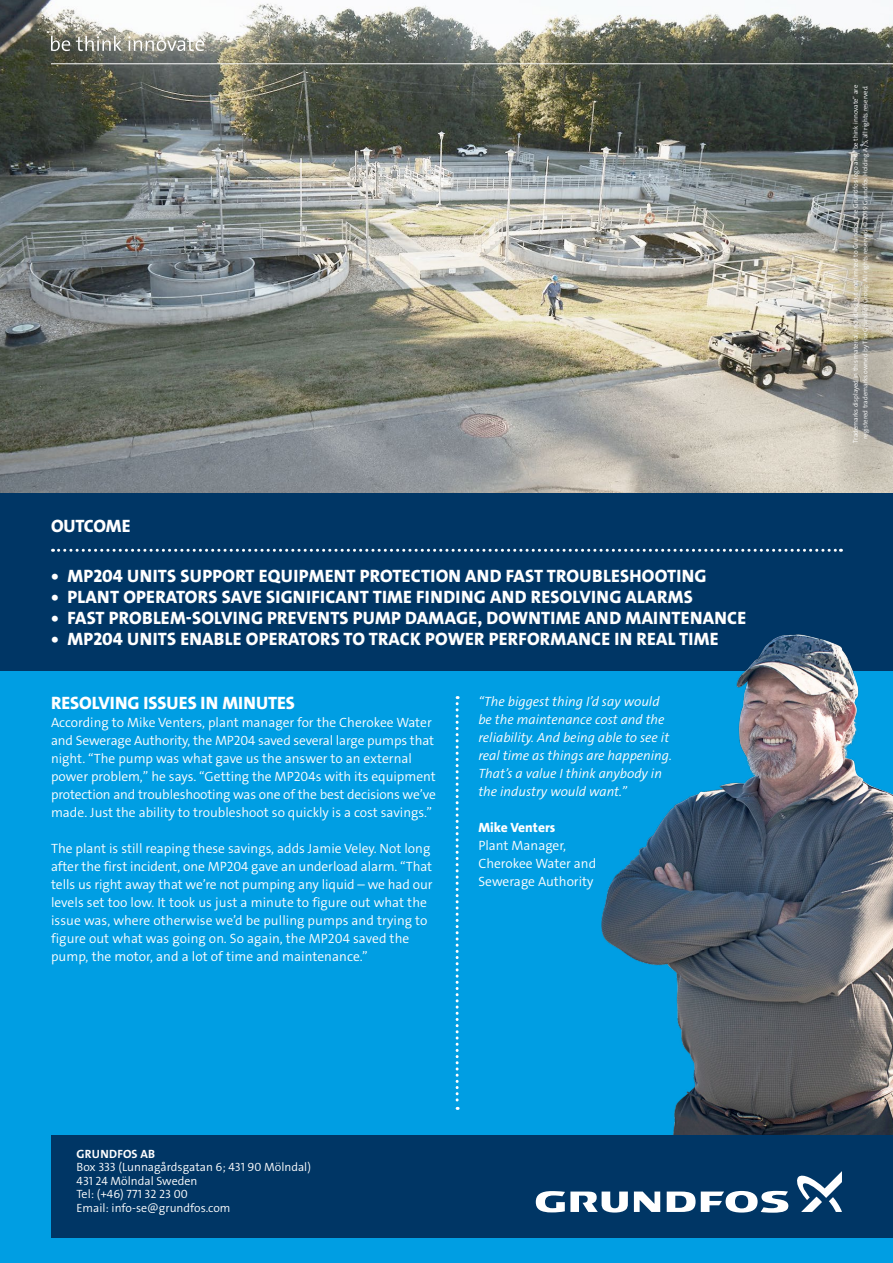
<style>
.page{position:relative;width:893px;height:1263px;background:#fff}
.page>*{position:absolute;margin:0;border:0;box-sizing:border-box;transform-origin:0 0}
.t1{font:18px "Grundfos The Sans V2 OT 8 XB";letter-spacing:.015em;color:#fff}
.t2{font:18px "Grundfos The Sans V2 OT 8 XB";letter-spacing:-.01em;color:#fff}
.t3{font:13.5px/18px "Grundfos The Sans V2 OT 4 SL";color:#fff}
.t4{font:13.5px/18px "Grundfos The Sans V2 OT 4 SL Italic";color:#fff}
.t5{font:13.5px "Grundfos The Sans V2 OT 8 XB";color:#fff}
.t6{font:12px/13.5px "Grundfos The Sans V2 OT 4 SL";color:#fff}
.t7{font:12px "Grundfos The Sans V2 OT 7 B";letter-spacing:.015em;color:#fff}
.t8{font:6.75px/9.8px "Grundfos The Sans V2 OT 4 SL";color:#fff;text-align:center}
</style>
<div class="page">
<img style="left:0;top:0;width:893px;height:493px">
<div style="left:0;top:649px;width:893px;height:614px;background:#009ee3"></div>
<div style="left:0;top:493px;width:893px;height:177px;background:#003665"></div>
<svg style="left:456px;top:696px;width:3px;height:414px"></svg>
<svg style="left:53px;top:549px;width:788px;height:3px"></svg>
<img style="left:578px;top:634px;width:315px;height:501px">
<svg style="left:835px;top:71px;width:58px;height:422px;background:#88887f"></svg>
<div style="left:51px;top:1135px;width:842px;height:102px;background:#003665"></div>
<hr style="left:51px;top:63px;width:842px;height:1px;background:#fff">
<svg style="left:634px;top:1191px;width:26px;height:21px"></svg>
<svg style="left:536px;top:1191px;width:92px;height:21px"></svg>
<svg style="left:667px;top:1191px;width:121px;height:22px"></svg>
<svg style="left:797px;top:1171px;width:45px;height:41px"></svg>
<svg style="left:51px;top:36px;width:19px;height:15px"></svg>
<svg style="left:76px;top:36px;width:46px;height:15px"></svg>
<svg style="left:128px;top:36px;width:76px;height:15px"></svg>
<h1 class="t2" style="left:51px;top:514px;width:81px">OUTCOME</h1>
<h1 class="t1" style="left:51px;top:564px;width:657px">• MP204 UNITS SUPPORT EQUIPMENT PROTECTION AND FAST TROUBLESHOOTING</h1>
<h1 class="t1" style="left:51px;top:585px;width:643px">• PLANT OPERATORS SAVE SIGNIFICANT TIME FINDING AND RESOLVING ALARMS</h1>
<h1 class="t1" style="left:51px;top:606px;width:697px">• FAST PROBLEM-SOLVING PREVENTS PUMP DAMAGE, DOWNTIME AND MAINTENANCE</h1>
<h1 class="t1" style="left:51px;top:627px;width:669px">• MP204 UNITS ENABLE OPERATORS TO TRACK POWER PERFORMANCE IN REAL TIME</h1>
<h1 class="t1" style="left:51px;top:692px;width:245px">RESOLVING ISSUES IN MINUTES</h1>
<p class="t3" style="left:51px;top:714px;width:386px">According to Mike Venters, plant manager for the Cherokee Water and Sewerage Authority, the MP204 saved several large pumps that night. “The pump was what gave us the answer to an external power problem,” he says. “Getting the MP204s with its equipment protection and troubleshooting was one of the best decisions we’ve made. Just the ability to troubleshoot so quickly is a cost savings.”</p>
<p class="t3" style="left:51px;top:840px;width:383px">The plant is still reaping these savings, adds Jamie Veley. Not long after the first incident, one MP204 gave an underload alarm. “That tells us right away that we’re not pumping any liquid – we had our levels set too low. It took us just a minute to figure out what the issue was, where otherwise we’d be pulling pumps and trying to figure out what was going on. So again, the MP204 saved the pump, the motor, and a lot of time and maintenance.”</p>
<p class="t4" style="left:478px;top:693px;width:195px">“The biggest thing I’d say would be the maintenance cost and the reliability. And being able to see it real time as things are happening.<br>That’s a value I think anybody in the industry would want.”</p>
<p class="t5" style="left:478px;top:819px;width:78px">Mike Venters</p>
<p class="t3" style="left:478px;top:837px;width:119px">Plant Manager,<br>Cherokee Water and<br>Sewerage Authority</p>
<p class="t7" style="left:77px;top:1146px;width:80px">GRUNDFOS AB</p>
<p class="t6" style="left:77px;top:1161px;width:236px">Box 333 (Lunnagårdsgatan 6; 431 90 Mölndal)<br>431 24 Mölndal Sweden<br>Tel: (+46) 771 32 23 00<br>Email: info-se@grundfos.com</p>
<p class="t8" style="left:851px;top:443px;width:359px;rotate:-90deg">Trademarks displayed in this material, including but not limited to Grundfos, the Grundfos logo and “be think innovate” are registered trademarks owned by The Grundfos Group. All rights reserved. © 2019 Grundfos Holding A/S, all rights reserved.</p>
</div>
